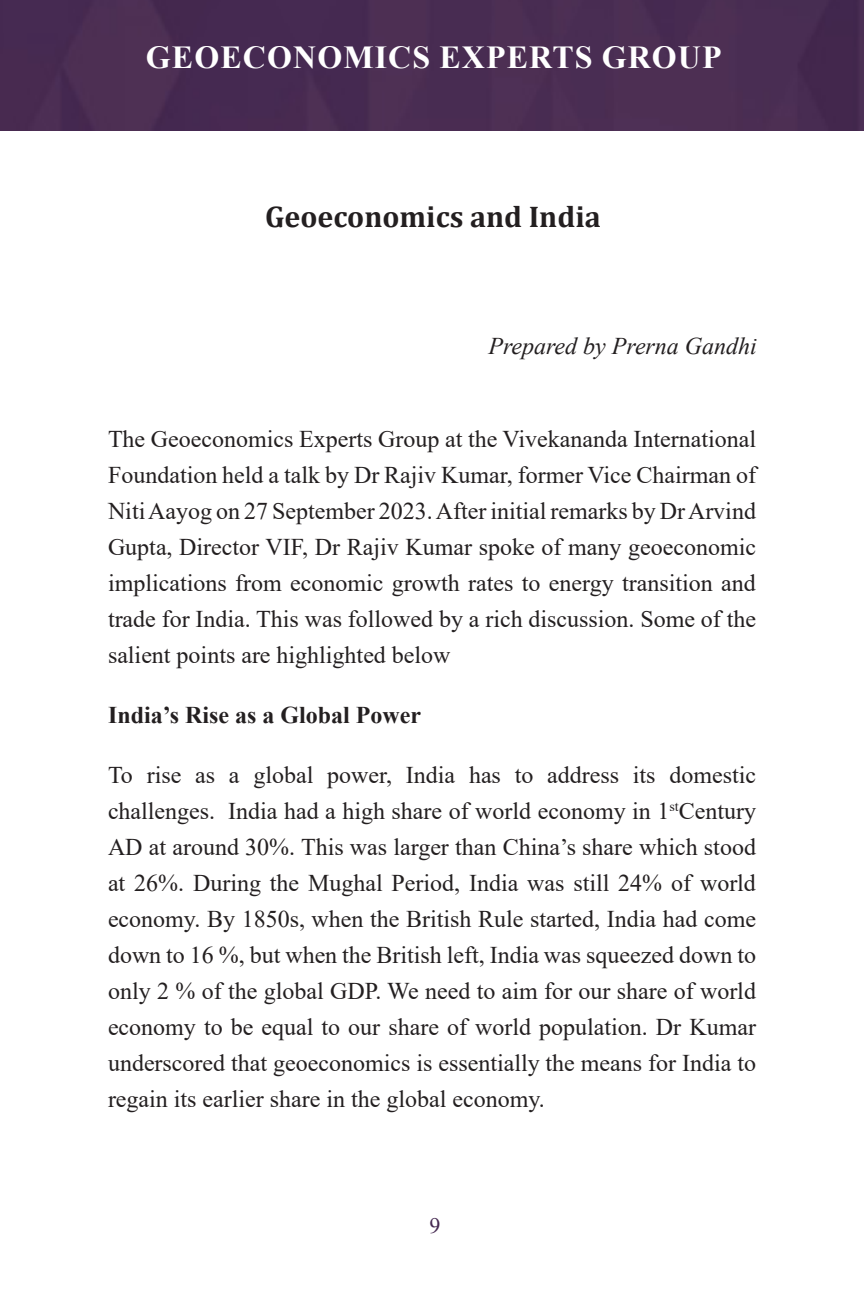
<style>
.page{position:relative;width:864px;height:1296px;background:#fff}
.page>*{position:absolute;margin:0;border:0;box-sizing:border-box;transform-origin:0 0}
.t1{font:700 32px "Times New Roman";letter-spacing:.035em;color:#fff}
.t2{font:700 30px "Cambria";color:#231f20}
.t3{font:24px/36px "Times New Roman";color:#231f20;text-align:justify}
.t4{font:700 24px "Times New Roman";color:#231f20}
.t5{font:italic 24px "Times New Roman";color:#231f20}
.t6{font:22px "Times New Roman";color:#452951}
</style>
<div class="page">
<div style="left:1px;top:0;width:863px;height:131px;background:#492d52"></div>
<p class="t1" style="left:146px;top:34px;width:577px">GEOECONOMICS EXPERTS GROUP</p>
<p class="t2" style="left:265px;top:196px;width:337px">Geoeconomics and India</p>
<p class="t5" style="left:488px;top:330px;width:270px">Prepared by Prerna Gandhi</p>
<p class="t3" style="left:108px;top:420px;width:650px">The Geoeconomics Experts Group at the Vivekananda International Foundation held a talk by Dr Rajiv Kumar, former Vice Chairman of Niti Aayog on 27 September 2023. After initial remarks by Dr Arvind Gupta, Director VIF, Dr Rajiv Kumar spoke of many geoeconomic implications from economic growth rates to energy transition and trade for India. This was followed by a rich discussion. Some of the salient points are highlighted below</p>
<p class="t4" style="left:108px;top:698px;width:315px">India’s Rise as a Global Power</p>
<p class="t3" style="left:108px;top:756px;width:650px">To rise as a global power, India has to address its domestic challenges. India had a high share of world economy in 1<sup>st</sup>Century AD at around 30%. This was larger than China’s share which stood at 26%. During the Mughal Period, India was still 24% of world economy. By 1850s, when the British Rule started, India had come down to 16 %, but when the British left, India was squeezed down to only 2 % of the global GDP. We need to aim for our share of world economy to be equal to our share of world population. Dr Kumar underscored that geoeconomics is essentially the means for India to regain its earlier share in the global economy.</p>
<p class="t6" style="left:429px;top:1210px;width:12px">9</p>
</div>
